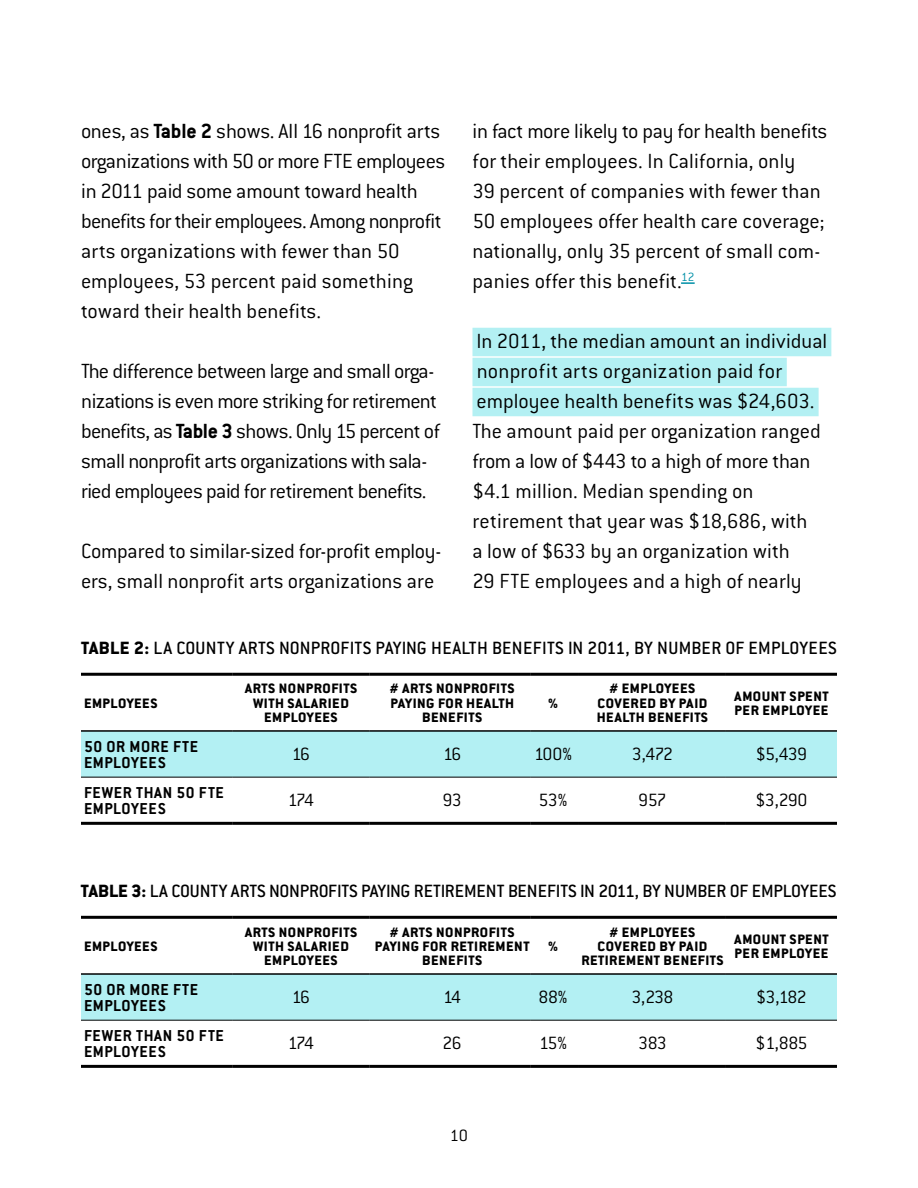
<style>
.page{position:relative;width:918px;height:1188px;background:#fff}
.page>*{position:absolute;margin:0;border:0;box-sizing:border-box;transform-origin:0 0}
.t1{font:300 22.5px/30px "Conduit ITC";letter-spacing:-.005em;color:#000}
.t2{font:300 22.5px/30px "Conduit ITC";letter-spacing:-.03em;color:#000}
.t3{font:500 19.5px "Conduit ITC";color:#000}
.t4{font:300 19.5px "Conduit ITC";letter-spacing:-.045em;color:#000}
.t5{font:300 18px "Conduit ITC";color:#000}
.t6{font:700 17.4px/16.5px "Conduit ITC Std";letter-spacing:.035em;color:#000}
.t7{font:800 15px/14.2px "Conduit ITC Std";letter-spacing:.035em;color:#000;text-align:center}
.s1{font-weight:700}
.s2{font-family:"Conduit ITC Std";font-weight:800}
</style>
<div class="page">
<svg style="left:681px;top:282px;width:14px;height:2px"></svg>
<div style="left:472px;top:328px;width:359px;height:28px;background:#b3f0f3"></div>
<div style="left:472px;top:358px;width:315px;height:28px;background:#b3f0f3"></div>
<div style="left:472px;top:388px;width:347px;height:28px;background:#b3f0f3"></div>
<div style="left:81px;top:732px;width:756px;height:45px;background:#b3f0f3"></div>
<hr style="left:81px;top:730px;width:151px;height:2px;background:#000">
<hr style="left:232px;top:730px;width:138px;height:2px;background:#000">
<hr style="left:370px;top:730px;width:160px;height:2px;background:#000">
<hr style="left:530px;top:730px;width:49px;height:2px;background:#000">
<hr style="left:579px;top:730px;width:147px;height:2px;background:#000">
<hr style="left:726px;top:730px;width:111px;height:2px;background:#000">
<hr style="left:81px;top:777px;width:151px;height:1px;background:#000">
<hr style="left:232px;top:777px;width:138px;height:1px;background:#000">
<hr style="left:370px;top:777px;width:160px;height:1px;background:#000">
<hr style="left:530px;top:777px;width:49px;height:1px;background:#000">
<hr style="left:579px;top:777px;width:147px;height:1px;background:#000">
<hr style="left:726px;top:777px;width:111px;height:1px;background:#000">
<hr style="left:81px;top:673px;width:151px;height:3px;background:#000">
<hr style="left:232px;top:673px;width:138px;height:3px;background:#000">
<hr style="left:370px;top:673px;width:160px;height:3px;background:#000">
<hr style="left:530px;top:673px;width:49px;height:3px;background:#000">
<hr style="left:579px;top:673px;width:147px;height:3px;background:#000">
<hr style="left:726px;top:673px;width:111px;height:3px;background:#000">
<hr style="left:81px;top:822px;width:151px;height:3px;background:#000">
<hr style="left:232px;top:822px;width:138px;height:3px;background:#000">
<hr style="left:370px;top:822px;width:160px;height:3px;background:#000">
<hr style="left:530px;top:822px;width:49px;height:3px;background:#000">
<hr style="left:579px;top:822px;width:147px;height:3px;background:#000">
<hr style="left:726px;top:822px;width:111px;height:3px;background:#000">
<div style="left:81px;top:975px;width:756px;height:45px;background:#b3f0f3"></div>
<hr style="left:81px;top:973px;width:151px;height:2px;background:#000">
<hr style="left:232px;top:973px;width:138px;height:2px;background:#000">
<hr style="left:370px;top:973px;width:160px;height:2px;background:#000">
<hr style="left:530px;top:973px;width:49px;height:2px;background:#000">
<hr style="left:579px;top:973px;width:147px;height:2px;background:#000">
<hr style="left:726px;top:973px;width:111px;height:2px;background:#000">
<hr style="left:81px;top:1020px;width:151px;height:1px;background:#000">
<hr style="left:232px;top:1020px;width:138px;height:1px;background:#000">
<hr style="left:370px;top:1020px;width:160px;height:1px;background:#000">
<hr style="left:530px;top:1020px;width:49px;height:1px;background:#000">
<hr style="left:579px;top:1020px;width:147px;height:1px;background:#000">
<hr style="left:726px;top:1020px;width:111px;height:1px;background:#000">
<hr style="left:81px;top:916px;width:151px;height:3px;background:#000">
<hr style="left:232px;top:916px;width:138px;height:3px;background:#000">
<hr style="left:370px;top:916px;width:160px;height:3px;background:#000">
<hr style="left:530px;top:916px;width:49px;height:3px;background:#000">
<hr style="left:579px;top:916px;width:147px;height:3px;background:#000">
<hr style="left:726px;top:916px;width:111px;height:3px;background:#000">
<hr style="left:81px;top:1065px;width:151px;height:3px;background:#000">
<hr style="left:232px;top:1065px;width:138px;height:3px;background:#000">
<hr style="left:370px;top:1065px;width:160px;height:3px;background:#000">
<hr style="left:530px;top:1065px;width:49px;height:3px;background:#000">
<hr style="left:579px;top:1065px;width:147px;height:3px;background:#000">
<hr style="left:726px;top:1065px;width:111px;height:3px;background:#000">
<p class="t1" style="left:81px;top:116px;width:366px">ones, as <span class="s1">Table 2</span> shows. All 16 nonprofit arts organizations with 50 or more FTE employees in 2011 paid some amount toward health benefits for their employees. Among nonprofit arts organizations with fewer than 50 employees, 53 percent paid something toward their health benefits.</p>
<p class="t2" style="left:81px;top:356px;width:360px">The difference between large and small orga&shy;nizations is even more striking for retirement benefits, as <span class="s1">Table 3</span> shows. Only 15 percent of small nonprofit arts organizations with sala&shy;ried employees paid for retirement benefits.</p>
<p class="t1" style="left:81px;top:536px;width:362px">Compared to similar-sized for-profit employ&shy;ers, small nonprofit arts organizations are</p>
<p class="t1" style="left:472px;top:116px;width:356px">in fact more likely to pay for health benefits for their employees. In California, only<br>39 percent of companies with fewer than 50 employees offer health care coverage; nationally, only 35 percent of small com&shy;panies offer this benefit.<sup>12</sup></p>
<p class="t1" style="left:472px;top:326px;width:356px">In 2011, the median amount an individual nonprofit arts organization paid for employee health benefits was $24,603.<br>The amount paid per organization ranged from a low of $443 to a high of more than $4.1 million. Median spending on retirement that year was $18,686, with<br>a low of $633 by an organization with<br>29 FTE employees and a high of nearly</p>
<p class="t3" style="left:81px;top:637px;width:757px"><span class="s2">TABLE 2:</span> LA COUNTY ARTS NONPROFITS PAYING HEALTH BENEFITS IN 2011, BY NUMBER OF EMPLOYEES</p>
<p class="t7" style="left:84px;top:695px;width:75px">EMPLOYEES</p>
<p class="t7" style="left:245px;top:681px;width:114px">ARTS NONPROFITS<br>WITH SALARIED<br>EMPLOYEES</p>
<p class="t7" style="left:390px;top:681px;width:126px"># ARTS NONPROFITS<br>PAYING FOR HEALTH<br>BENEFITS</p>
<p class="t7" style="left:548px;top:695px;width:11px">%</p>
<p class="t7" style="left:597px;top:681px;width:113px"># EMPLOYEES<br>COVERED BY PAID<br>HEALTH BENEFITS</p>
<p class="t7" style="left:734px;top:688px;width:96px;text-align:left">AMOUNT SPENT<br>PER EMPLOYEE</p>
<p class="t6" style="left:84px;top:737px;width:115px">50 OR MORE FTE<br>EMPLOYEES</p>
<p class="t4" style="left:292px;top:743px;width:20px">16</p>
<p class="t4" style="left:443px;top:743px;width:20px">16</p>
<p class="t4" style="left:534px;top:743px;width:40px">100%</p>
<p class="t4" style="left:632px;top:743px;width:43px">3,472</p>
<p class="t4" style="left:756px;top:743px;width:53px">$5,439</p>
<p class="t6" style="left:84px;top:784px;width:141px">FEWER THAN 50 FTE<br>EMPLOYEES</p>
<p class="t4" style="left:288px;top:789px;width:27px">174</p>
<p class="t4" style="left:443px;top:789px;width:21px">93</p>
<p class="t4" style="left:539px;top:789px;width:30px">53%</p>
<p class="t4" style="left:638px;top:789px;width:30px">957</p>
<p class="t4" style="left:755px;top:789px;width:53px">$3,290</p>
<p class="t3" style="left:81px;top:880px;width:757px"><span class="s2">TABLE 3:</span> LA COUNTY ARTS NONPROFITS PAYING RETIREMENT BENEFITS IN 2011, BY NUMBER OF EMPLOYEES</p>
<p class="t7" style="left:84px;top:939px;width:75px">EMPLOYEES</p>
<p class="t7" style="left:245px;top:924px;width:114px">ARTS NONPROFITS<br>WITH SALARIED<br>EMPLOYEES</p>
<p class="t7" style="left:375px;top:924px;width:156px"># ARTS NONPROFITS<br>PAYING FOR RETIREMENT<br>BENEFITS</p>
<p class="t7" style="left:548px;top:939px;width:11px">%</p>
<p class="t7" style="left:581px;top:924px;width:144px"># EMPLOYEES<br>COVERED BY PAID<br>RETIREMENT BENEFITS</p>
<p class="t7" style="left:734px;top:931px;width:96px;text-align:left">AMOUNT SPENT<br>PER EMPLOYEE</p>
<p class="t6" style="left:84px;top:981px;width:115px">50 OR MORE FTE<br>EMPLOYEES</p>
<p class="t4" style="left:292px;top:986px;width:20px">16</p>
<p class="t4" style="left:443px;top:986px;width:20px">14</p>
<p class="t4" style="left:539px;top:986px;width:30px">88%</p>
<p class="t4" style="left:631px;top:986px;width:44px">3,238</p>
<p class="t4" style="left:756px;top:986px;width:52px">$3,182</p>
<p class="t6" style="left:84px;top:1027px;width:141px">FEWER THAN 50 FTE<br>EMPLOYEES</p>
<p class="t4" style="left:288px;top:1033px;width:27px">174</p>
<p class="t4" style="left:443px;top:1033px;width:21px">26</p>
<p class="t4" style="left:539px;top:1033px;width:29px">15%</p>
<p class="t4" style="left:638px;top:1033px;width:30px">383</p>
<p class="t4" style="left:756px;top:1033px;width:53px">$1,885</p>
<p class="t5" style="left:450px;top:1126px;width:20px">10</p>
</div>
